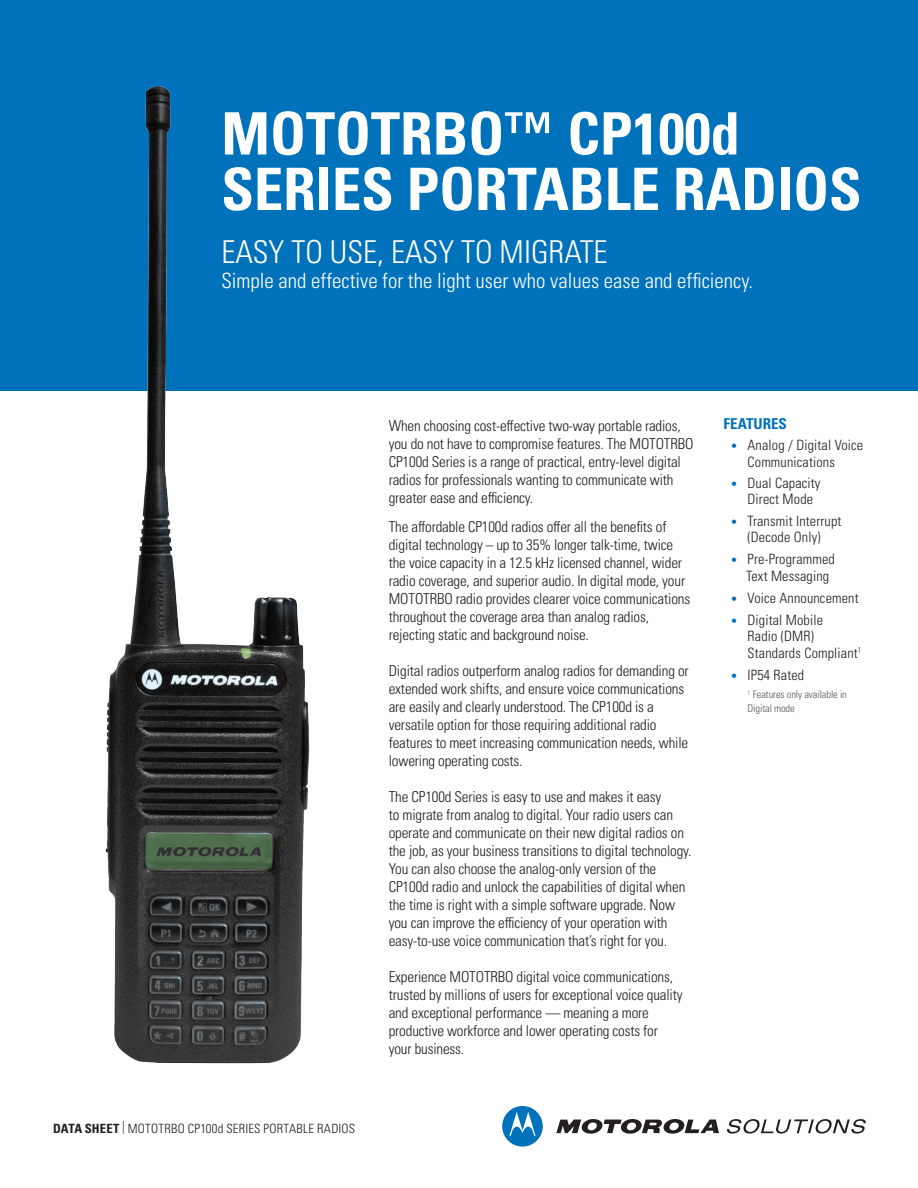
<style>
.page{position:relative;width:918px;height:1188px;background:#fff}
.page>*{position:absolute;margin:0;border:0;box-sizing:border-box;transform-origin:0 0}
.t1{font:700 condensed 58.5px/55.5px "Univers LT Pro";color:#fff}
.t2{font:300 condensed 31.5px "Univers LT Pro";color:#fff}
.t3{font:300 condensed 21px "Univers LT Std";color:#fff}
.t4{font:300 condensed 15px/18px "Univers LT Pro";letter-spacing:-.01em;color:#231f20}
.t5{font:700 condensed 15px "Univers LT Pro";color:#0072bc}
.Chart__Bold_Copy{font:300 condensed 14.25px/16.5px "Univers LT Std";letter-spacing:.01em;color:#231f20}
.t6{font:300 condensed 12.75px "Univers LT Pro";letter-spacing:.02em;color:#231f20}
.t7{font:300 condensed 10.5px/13.5px "Univers LT Std";letter-spacing:-.01em;color:#57585a}
.s1{font-weight:700}
.s2{font-family:"Univers LT Pro";font-size:12px;color:#0072bc}
</style>
<div class="page">
<div style="left:0;top:0;width:918px;height:391px;background:#0072bc"></div>
<img style="left:105px;top:86px;width:205px;height:978px">
<svg style="left:556px;top:1119px;width:163px;height:15px"></svg>
<svg style="left:502px;top:1106px;width:41px;height:41px"></svg>
<svg style="left:727px;top:1119px;width:139px;height:15px"></svg>
<p class="t1" style="left:221px;top:105px;width:642px">MOTOTRBO™ CP100d<br>SERIES PORTABLE RADIOS</p>
<p class="t2" style="left:221px;top:230px;width:388px">EASY TO USE, EASY TO MIGRATE</p>
<p class="t3" style="left:221px;top:268px;width:533px">Simple and effective for the light user who values ease and efficiency.</p>
<p class="t6" style="left:53px;top:1120px;width:304px"><span class="s1">DATA SHEET</span> | MOTOTRBO CP100d SERIES PORTABLE RADIOS</p>
<p class="t4" style="left:389px;top:416px;width:306px">When choosing cost-effective two-way portable radios, you do not have to compromise features. The MOTOTRBO CP100d Series is a range of practical, entry-level digital radios for professionals wanting to communicate with greater ease and efficiency.</p>
<p class="t4" style="left:389px;top:517px;width:303px">The affordable CP100d radios offer all the benefits of digital technology – up to 35% longer talk-time, twice the voice capacity in a 12.5 kHz licensed channel, wider radio coverage, and superior audio. In digital mode, your MOTOTRBO radio provides clearer voice communications throughout the coverage area than analog radios, rejecting static and background noise.</p>
<p class="t4" style="left:389px;top:661px;width:301px">Digital radios outperform analog radios for demanding or extended work shifts, and ensure voice communications are easily and clearly understood. The CP100d is a versatile option for those requiring additional radio features to meet increasing communication needs, while lowering operating costs.</p>
<p class="t4" style="left:389px;top:787px;width:304px">The CP100d Series is easy to use and makes it easy<br>to migrate from analog to digital. Your radio users can operate and communicate on their new digital radios on the job, as your business transitions to digital technology.<br>You can also choose the analog-only version of the CP100d radio and unlock the capabilities of digital when the time is right with a simple software upgrade. Now you can improve the efficiency of your operation with easy-to-use voice communication that’s right for you.</p>
<p class="t4" style="left:389px;top:967px;width:295px">Experience MOTOTRBO digital voice communications, trusted by millions of users for exceptional voice quality and exceptional performance — meaning a more productive workforce and lower operating costs for</p>
<p class="t4" style="left:389px;top:1039px;width:77px">your business.</p>
<p class="t5" style="left:724px;top:414px;width:65px">FEATURES</p>
<p class="Chart__Bold_Copy" style="left:748px;top:437px;width:117px;text-indent:-16px"><span class="s2">•</span> Analog / Digital Voice<br>Communications</p>
<p class="Chart__Bold_Copy" style="left:748px;top:474px;width:74px;text-indent:-16px"><span class="s2">•</span> Dual Capacity<br>Direct Mode</p>
<p class="Chart__Bold_Copy" style="left:731px;top:513px;width:112px;text-align:center"><span class="s2">•</span> Transmit Interrupt (Decode Only)</p>
<p class="Chart__Bold_Copy" style="left:731px;top:551px;width:105px"><span class="s2">•</span> Pre-Programmed</p>
<p class="Chart__Bold_Copy" style="left:746px;top:568px;width:85px">Text Messaging</p>
<p class="Chart__Bold_Copy" style="left:731px;top:589px;width:129px"><span class="s2">•</span> Voice Announcement</p>
<p class="Chart__Bold_Copy" style="left:748px;top:611px;width:116px;text-indent:-16px"><span class="s2">•</span> Digital Mobile<br>Radio (DMR)<br>Standards Compliant<sup>1</sup></p>
<p class="Chart__Bold_Copy" style="left:731px;top:666px;width:75px"><span class="s2">•</span> IP54 Rated</p>
<p class="t7" style="left:748px;top:688px;width:101px"><sup>1</sup> Features only available in<br>Digital mode</p>
</div>
